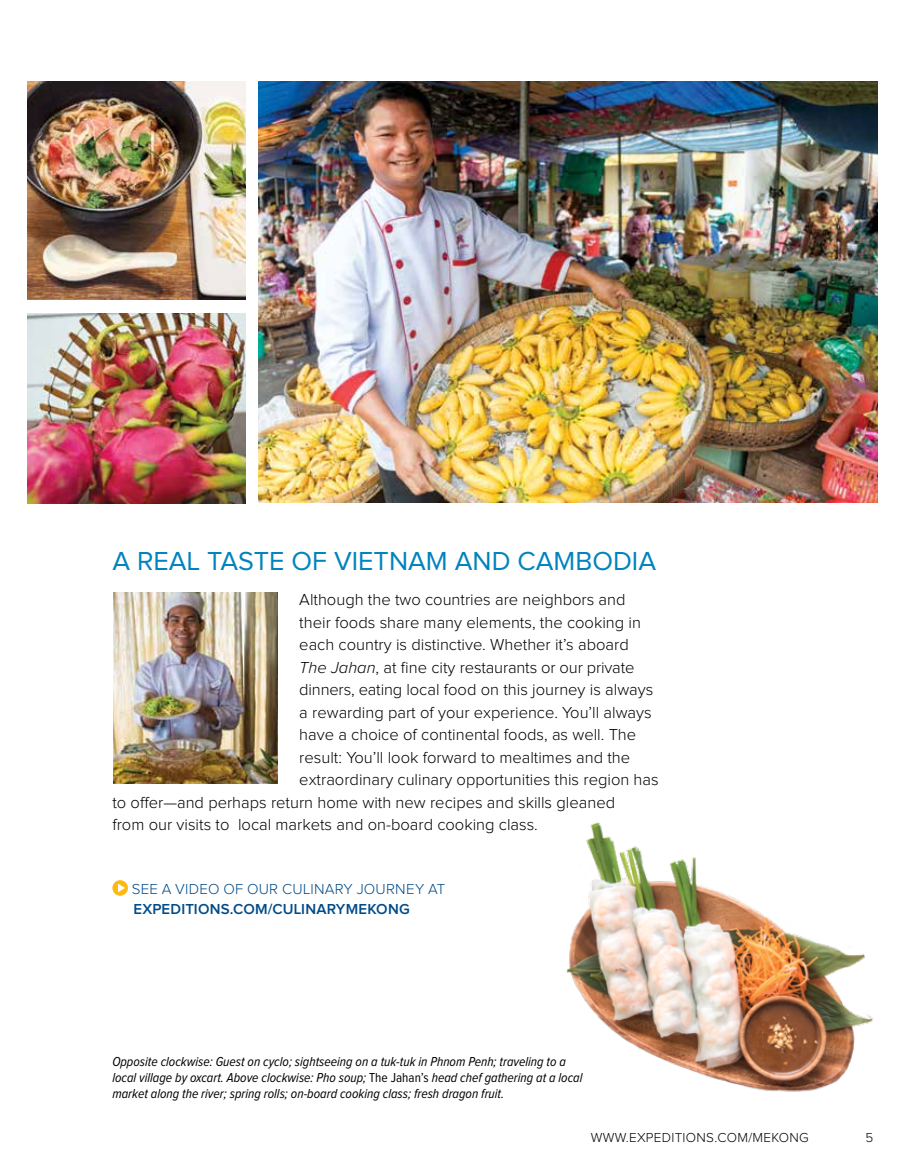
<style>
.page{position:relative;width:905px;height:1175px;background:#fff}
.page>*{position:absolute;margin:0;border:0;box-sizing:border-box;transform-origin:0 0}
.t1{font:27px "Proxima Nova";color:#0083be}
.t2{font:300 16.5px "Proxima Nova";color:#000}
.t3{font:300 15px "Proxima Nova";letter-spacing:.015em;color:#004b88}
.t4{font:600 15px "Proxima Nova";letter-spacing:.015em;color:#004b88}
.t5{font:italic 13.5px/15.8px "Proxima Nova Cond";color:#000}
.t6{font:300 13.5px "Proxima Nova";letter-spacing:.02em;color:#000}
.s1{font-style:italic}
.s2{font-style:normal}
</style>
<div class="page">
<img style="left:259px;top:81px;width:618px;height:421px">
<img style="left:27px;top:313px;width:218px;height:190px">
<img style="left:28px;top:81px;width:217px;height:218px">
<img style="left:113px;top:592px;width:165px;height:191px">
<img style="left:566px;top:822px;width:307px;height:270px">
<div style="left:112px;top:880px;width:16px;height:15px;background:#fdb913;border-radius:50%"></div>
<svg style="left:118px;top:883px;width:7px;height:9px"></svg>
<h1 class="t1" style="left:112px;top:546px;width:545px">A REAL TASTE OF VIETNAM AND CAMBODIA</h1>
<p class="t2" style="left:299px;top:590px;width:328px">Although the two countries are neighbors and</p>
<p class="t2" style="left:299px;top:613px;width:343px">their foods share many elements, the cooking in</p>
<p class="t2" style="left:299px;top:635px;width:331px">each country is distinctive. Whether it’s aboard</p>
<p class="t2" style="left:299px;top:658px;width:336px"><span class="s1">The Jahan</span>, at fine city restaurants or our private</p>
<p class="t2" style="left:299px;top:680px;width:355px">dinners, eating local food on this journey is always</p>
<p class="t2" style="left:299px;top:703px;width:354px">a rewarding part of your experience. You’ll always</p>
<p class="t2" style="left:299px;top:725px;width:338px">have a choice of continental foods, as well. The</p>
<p class="t2" style="left:299px;top:748px;width:332px">result: You’ll look forward to mealtimes and the</p>
<p class="t2" style="left:299px;top:770px;width:361px">extraordinary culinary opportunities this region has</p>
<p class="t2" style="left:112px;top:793px;width:504px">to offer—and perhaps return home with new recipes and skills gleaned</p>
<p class="t2" style="left:112px;top:815px;width:427px">from our visits to local markets and on-board cooking class.</p>
<p class="t3" style="left:132px;top:881px;width:315px">SEE A VIDEO OF OUR CULINARY JOURNEY AT</p>
<p class="t4" style="left:133px;top:900px;width:278px">EXPEDITIONS.COM/CULINARYMEKONG</p>
<p class="t5" style="left:112px;top:1054px;width:471px">Opposite clockwise: Guest on cyclo; sightseeing on a tuk-tuk in Phnom Penh; traveling to a local village by oxcart. Above clockwise: Pho soup; <span class="s2">The Jahan’s</span> head chef gathering at a local market along the river; spring rolls; on-board cooking class; fresh dragon fruit.</p>
<p class="t6" style="left:591px;top:1129px;width:219px">WWW.EXPEDITIONS.COM/MEKONG</p>
<p class="t6" style="left:865px;top:1129px;width:9px">5</p>
</div>
